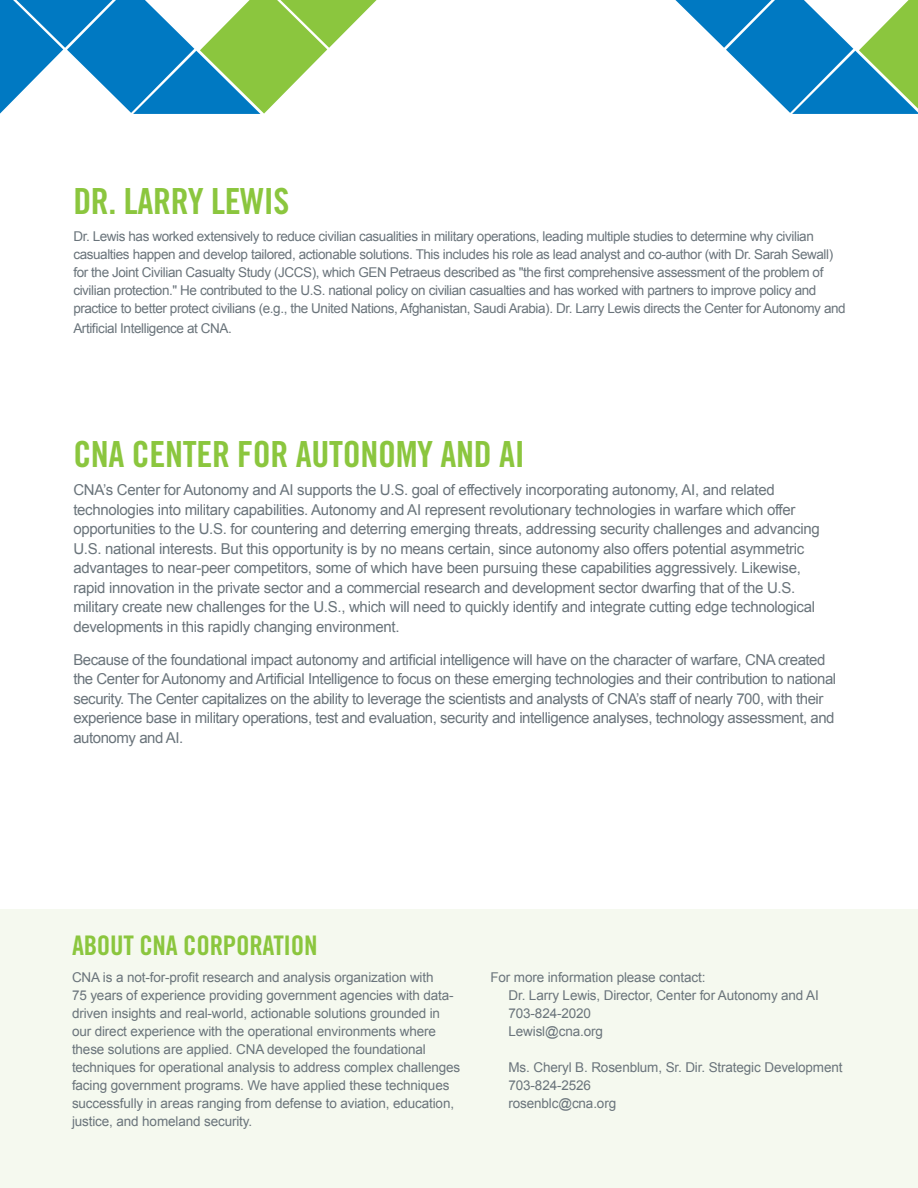
<style>
.page{position:relative;width:918px;height:1188px;background:#fff}
.page>*{position:absolute;margin:0;border:0;box-sizing:border-box;transform-origin:0 0}
.A-HEAD{font:36px "Trade Gothic LT Std Bd Cn 20";letter-spacing:-.01em;color:#8bc63e}
.A-HEAD-2{font:27px "Trade Gothic LT Std Bd Cn 20";letter-spacing:-.01em;color:#8bc63e}
.BODY{font:15px/19.5px "Arial";letter-spacing:-.02em;color:#6a747b}
.BODY-2{font:13.5px/18px "Arial";letter-spacing:-.01em;color:#6a747b}
.BODY-3{font:13.5px/18px "Arial";letter-spacing:-.03em;color:#6a747b}
</style>
<div class="page">
<div style="left:0;top:910px;width:918px;height:278px;background:#f5f9ef"></div>
<svg style="left:0;top:0;width:377px;height:114px"></svg>
<svg style="left:675px;top:0;width:243px;height:114px"></svg>
<p class="A-HEAD" style="left:73px;top:180px;width:218px">DR. LARRY LEWIS</p>
<p class="BODY-3" style="left:73px;top:228px;width:774px">Dr. Lewis has worked extensively to reduce civilian casualities in military operations, leading multiple studies to determine why civilian casualties happen and develop tailored, actionable solutions. This includes his role as lead analyst and co-author (with Dr. Sarah Sewall) for the Joint Civilian Casualty Study (JCCS), which GEN Petraeus described as "the first comprehensive assessment of the problem of civilian protection." He contributed to the U.S. national policy on civilian casualties and has worked with partners to improve policy and practice to better protect civilians (e.g., the United Nations, Afghanistan, Saudi Arabia). Dr. Larry Lewis directs the Center for Autonomy and</p>
<p class="BODY-3" style="left:73px;top:319px;width:160px">Artificial Intelligence at CNA.</p>
<p class="A-HEAD" style="left:73px;top:432px;width:453px">CNA CENTER FOR AUTONOMY AND AI</p>
<p class="BODY" style="left:73px;top:480px;width:748px">CNA’s Center for Autonomy and AI supports the U.S. goal of effectively incorporating autonomy, AI, and related technologies into military capabilities. Autonomy and AI represent revolutionary technologies in warfare which offer opportunities to the U.S. for countering and deterring emerging threats, addressing security challenges and advancing U.S. national interests. But this opportunity is by no means certain, since autonomy also offers potential asymmetric advantages to near-peer competitors, some of which have been pursuing these capabilities aggressively. Likewise, rapid innovation in the private sector and a commercial research and development sector dwarfing that of the U.S. military create new challenges for the U.S., which will need to quickly identify and integrate cutting edge technological developments in this rapidly changing environment.</p>
<p class="BODY" style="left:73px;top:650px;width:764px">Because of the foundational impact autonomy and artificial intelligence will have on the character of warfare, CNA created the Center for Autonomy and Artificial Intelligence to focus on these emerging technologies and their contribution to national security. The Center capitalizes on the ability to leverage the scientists and analysts of CNA’s staff of nearly 700, with their experience base in military operations, test and evaluation, security and intelligence analyses, technology assessment, and autonomy and AI.</p>
<p class="A-HEAD-2" style="left:72px;top:929px;width:247px">ABOUT CNA CORPORATION</p>
<p class="BODY-2" style="left:72px;top:969px;width:390px">CNA is a not-for-profit research and analysis organization with<br>75 years of experience providing government agencies with data&shy;driven insights and real-world, actionable solutions grounded in our direct experience with the operational environments where these solutions are applied. CNA developed the foundational techniques for operational analysis to address complex challenges facing government programs. We have applied these techniques successfully in areas ranging from defense to aviation, education, justice, and homeland security.</p>
<p class="BODY-2" style="left:490px;top:969px;width:217px">For more information please contact:</p>
<p class="BODY-2" style="left:508px;top:987px;width:312px">Dr. Larry Lewis, Director, Center for Autonomy and AI</p>
<p class="BODY-2" style="left:508px;top:1005px;width:84px">703-824-2020</p>
<p class="BODY-2" style="left:508px;top:1023px;width:96px">Lewisl@cna.org</p>
<p class="BODY-2" style="left:508px;top:1059px;width:336px">Ms. Cheryl B. Rosenblum, Sr. Dir. Strategic Development</p>
<p class="BODY-2" style="left:508px;top:1077px;width:109px">703-824-2526 rosenblc@cna.org</p>
</div>
